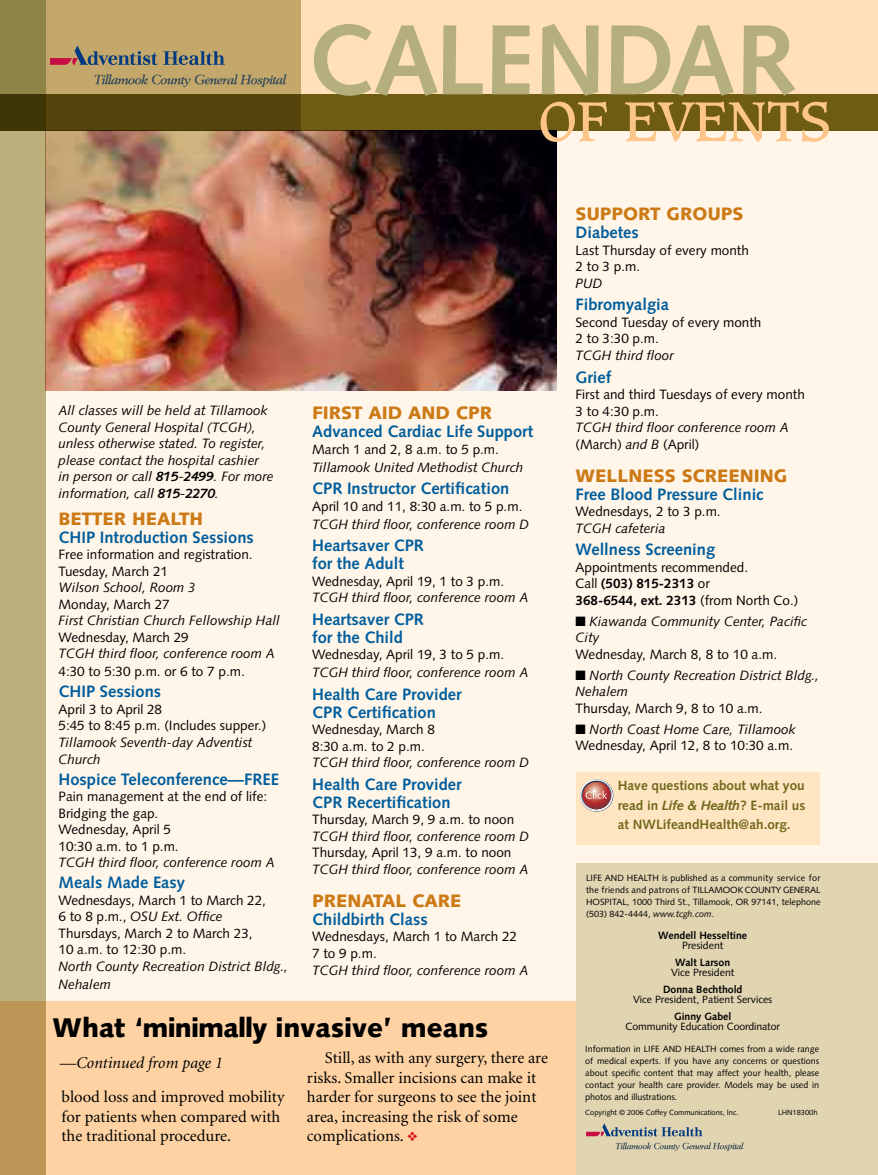
<style>
.page{position:relative;width:878px;height:1175px;background:#fff}
.page>*{position:absolute;margin:0;border:0;box-sizing:border-box;transform-origin:0 0}
.t1{font:700 99.6px "Syntax";color:#b5af7d}
.t2{font:54px "Caxton";color:#fdc589}
.t3{font:900 27px "Syntax";color:#000}
.t4{font:900 18px "Syntax";color:#cc7a16}
.t5{font:700 16.5px/18px "Syntax";color:#005e9d}
.t6{font:16.5px/19.5px "Minion";color:#000}
.t7{font:italic 16.5px "Minion";color:#000}
.t8{font:13.5px/16.5px "Syntax";color:#000}
.t9{font:italic 13.5px/16.5px "Syntax";color:#000}
.t10{font:700 13.5px/19.5px "Syntax";color:#6f691c;text-align:justify}
.t11{font:10.5px "Syntax";color:#000}
.t12{font:700 10.5px "Syntax";color:#000}
.t13{font:9px/12px "Syntax";color:#000;text-align:justify}
.t14{font:7.5px "Syntax";letter-spacing:-.005em;color:#000}
.s1{font-weight:700}
.s2{font-style:italic}
.s3{font-style:normal}
</style>
<div class="page">
<div style="left:0;top:0;width:878px;height:1174px;background:#fff5e8"></div>
<img style="left:46px;top:131px;width:510px;height:259px">
<div style="left:575px;top:863px;width:303px;height:311px;background:#e0d4b1"></div>
<div style="left:46px;top:0;width:832px;height:131px;background:#ffe0b9"></div>
<div style="left:0;top:94px;width:878px;height:37px;background:#6f5c14"></div>
<svg style="left:46px;top:0;width:254px;height:131px;background:#9d8449"></svg>
<svg style="left:615px;top:1142px;width:128px;height:9px"></svg>
<svg style="left:586px;top:1123px;width:116px;height:13px"></svg>
<svg style="left:0;top:0;width:46px;height:1000px;background:#b3a571"></svg>
<svg style="left:95px;top:74px;width:192px;height:13px;background:#a19066"></svg>
<svg style="left:50px;top:45px;width:175px;height:20px;background:#97876d"></svg>
<svg style="left:0;top:1000px;width:575px;height:174px;background:#f8cd9d"></svg>
<div style="left:575px;top:772px;width:244px;height:72px;background:#ffe5c1"></div>
<svg style="left:580px;top:779px;width:33px;height:32px"></svg>
<svg style="left:407px;top:1131px;width:10px;height:10px"></svg>
<h1 class="t1" style="left:306px;top:3px;width:359px">Calendar</h1>
<h2 class="t2" style="left:538px;top:89px;width:294px">OF EVENTS</h2>
<p class="t9" style="left:59px;top:402px;width:216px">All classes will be held at Tillamook County General Hospital (TCGH), unless otherwise stated. To register, please contact the hospital cashier in person or call <span class="s1">815-2499</span>. For more information, call <span class="s1">815-2270</span>.</p>
<h3 class="t4" style="left:59px;top:508px;width:146px">BETTER HEALTH</h3>
<p class="t5" style="left:59px;top:528px;width:197px">CHIP Introduction Sessions</p>
<p class="t8" style="left:59px;top:546px;width:196px">Free information and registration.<br>Tuesday, March 21</p>
<p class="t9" style="left:59px;top:579px;width:139px">Wilson School, Room 3</p>
<p class="t8" style="left:59px;top:596px;width:113px">Monday, March 27</p>
<p class="t9" style="left:59px;top:612px;width:223px">First Christian Church Fellowship Hall</p>
<p class="t8" style="left:59px;top:629px;width:132px">Wednesday, March 29</p>
<p class="t9" style="left:59px;top:645px;width:218px">TCGH third floor, conference room A</p>
<p class="t8" style="left:59px;top:663px;width:188px">4:30 to 5:30 p.m. or 6 to 7 p.m.</p>
<p class="t5" style="left:59px;top:683px;width:104px">CHIP Sessions</p>
<p class="t8" style="left:59px;top:701px;width:209px">April 3 to April 28<br>5:45 to 8:45 p.m. (Includes supper.)</p>
<p class="t9" style="left:59px;top:734px;width:195px">Tillamook Seventh-day Adventist<br>Church</p>
<p class="t5" style="left:59px;top:770px;width:213px">Hospice Teleconference—FREE</p>
<p class="t8" style="left:59px;top:788px;width:210px">Pain management at the end of life:<br>Bridging the gap.<br>Wednesday, April 5<br>10:30 a.m. to 1 p.m.</p>
<p class="t9" style="left:59px;top:854px;width:218px">TCGH third floor, conference room A</p>
<p class="t5" style="left:59px;top:873px;width:128px">Meals Made Easy</p>
<p class="t8" style="left:59px;top:891px;width:209px">Wednesdays, March 1 to March 22,<br>6 to 8 p.m., <span class="s2">OSU Ext. Office<br></span>Thursdays, March 2 to March 23,<br>10 a.m. to 12:30 p.m.</p>
<p class="t9" style="left:59px;top:956px;width:231px;line-height:18px">North County Recreation District Bldg.,<br>Nehalem</p>
<h3 class="t4" style="left:312px;top:402px;width:22px">FIRST</h3>
<h3 class="t4" style="left:368px;top:402px;width:55px">AID AND</h3>
<h3 class="t4" style="left:456px;top:402px;width:37px">CPR</h3>
<p class="t5" style="left:312px;top:423px;width:222px">Advanced Cardiac Life Support</p>
<p class="t8" style="left:312px;top:441px;width:188px">March 1 and 2, 8 a.m. to 5 p.m.</p>
<p class="t9" style="left:312px;top:459px;width:213px">Tillamook United Methodist Church</p>
<p class="t5" style="left:312px;top:480px;width:199px">CPR Instructor Certification</p>
<p class="t8" style="left:312px;top:498px;width:212px">April 10 and 11, 8:30 a.m. to 5 p.m.</p>
<p class="t9" style="left:312px;top:516px;width:218px">TCGH third floor, conference room D</p>
<p class="t5" style="left:312px;top:537px;width:113px">Heartsaver CPR for the Adult</p>
<p class="t8" style="left:312px;top:573px;width:193px">Wednesday, April 19, 1 to 3 p.m.</p>
<p class="t9" style="left:312px;top:589px;width:218px">TCGH third floor, conference room A</p>
<p class="t5" style="left:312px;top:610px;width:113px">Heartsaver CPR for the Child</p>
<p class="t8" style="left:312px;top:646px;width:193px">Wednesday, April 19, 3 to 5 p.m.</p>
<p class="t9" style="left:312px;top:664px;width:218px">TCGH third floor, conference room A</p>
<p class="t5" style="left:312px;top:685px;width:151px">Health Care Provider<br>CPR Certification</p>
<p class="t8" style="left:312px;top:721px;width:124px">Wednesday, March 8<br>8:30 a.m. to 2 p.m.</p>
<p class="t9" style="left:312px;top:754px;width:218px">TCGH third floor, conference room D</p>
<p class="t5" style="left:312px;top:775px;width:151px">Health Care Provider<br>CPR Recertification</p>
<p class="t8" style="left:312px;top:811px;width:203px">Thursday, March 9, 9 a.m. to noon</p>
<p class="t9" style="left:312px;top:828px;width:218px">TCGH third floor, conference room D</p>
<p class="t8" style="left:312px;top:844px;width:201px">Thursday, April 13, 9 a.m. to noon</p>
<p class="t9" style="left:312px;top:861px;width:218px">TCGH third floor, conference room A</p>
<h3 class="t4" style="left:312px;top:890px;width:25px">PRENATAL</h3>
<h3 class="t4" style="left:412px;top:890px;width:25px">CARE</h3>
<p class="t5" style="left:312px;top:910px;width:117px">Childbirth Class</p>
<p class="t8" style="left:312px;top:928px;width:206px">Wednesdays, March 1 to March 22<br>7 to 9 p.m.</p>
<p class="t9" style="left:312px;top:961px;width:218px">TCGH third floor, conference room A</p>
<h3 class="t3" style="left:53px;top:1011px;width:437px">WHAT ‘MINIMALLY INVASIVE’ MEANS</h3>
<p class="t7" style="left:59px;top:1054px;width:164px">—Continued from page 1</p>
<p class="t6" style="left:307px;top:1048px;width:243px;text-indent:18px">Still, as with any surgery, there are risks. Smaller incisions can make it harder for surgeons to see the joint area, increasing the risk of some complications.</p>
<p class="t6" style="left:61px;top:1087px;width:224px">blood loss and improved mobility for patients when compared with the traditional procedure.</p>
<h3 class="t4" style="left:575px;top:203px;width:38px">SUPPORT</h3>
<h3 class="t4" style="left:666px;top:203px;width:66px">GROUPS</h3>
<p class="t5" style="left:575px;top:224px;width:65px">Diabetes</p>
<p class="t8" style="left:575px;top:242px;width:175px">Last Thursday of every month<br>2 to 3 p.m.</p>
<p class="t9" style="left:575px;top:275px;width:28px">PUD</p>
<p class="t5" style="left:575px;top:296px;width:95px">Fibromyalgia</p>
<p class="t8" style="left:575px;top:314px;width:187px">Second Tuesday of every month<br>2 to 3:30 p.m.</p>
<p class="t9" style="left:575px;top:347px;width:100px">TCGH third floor</p>
<p class="t5" style="left:575px;top:368px;width:37px">Grief</p>
<p class="t8" style="left:575px;top:386px;width:231px">First and third Tuesdays of every month<br>3 to 4:30 p.m.</p>
<p class="t9" style="left:575px;top:419px;width:215px">TCGH third floor conference room A <span class="s3">(March)</span> and B <span class="s3">(April)</span></p>
<h3 class="t4" style="left:575px;top:464px;width:32px">WELLNESS</h3>
<h3 class="t4" style="left:681px;top:464px;width:13px">SCREENING</h3>
<p class="t5" style="left:575px;top:485px;width:189px">Free Blood Pressure Clinic</p>
<p class="t8" style="left:575px;top:503px;width:147px">Wednesdays, 2 to 3 p.m.</p>
<p class="t9" style="left:575px;top:519px;width:91px">TCGH cafeteria</p>
<p class="t5" style="left:575px;top:540px;width:141px">Wellness Screening</p>
<p class="t8" style="left:575px;top:558px;width:224px">Appointments recommended.<br>Call <span class="s1">(503) 815-2313</span> or<br><span class="s1">368-6544, ext. 2313</span> (from North Co.)</p>
<p class="t9" style="left:575px;top:612px;width:233px;text-indent:14px">Kiawanda Community Center, Pacific<br>City</p>
<p class="t8" style="left:575px;top:645px;width:203px">Wednesday, March 8, 8 to 10 a.m.</p>
<p class="t9" style="left:575px;top:666px;width:245px;text-indent:14px">North County Recreation District Bldg.,<br>Nehalem</p>
<p class="t8" style="left:575px;top:699px;width:188px">Thursday, March 9, 8 to 10 a.m.</p>
<p class="t9" style="left:589px;top:720px;width:207px">North Coast Home Care, Tillamook</p>
<p class="t8" style="left:575px;top:737px;width:219px">Wednesday, April 12, 8 to 10:30 a.m.</p>
<p class="t10" style="left:617px;top:776px;width:189px">Have questions about what you read in <span class="s2">Life &amp; Health</span>? E-mail us at NWLifeandHealth@ah.org.</p>
<p class="t13" style="left:586px;top:872px;width:236px">LIFE AND HEALTH is published as a community service for the friends and patrons of TILLAMOOK COUNTY GENERAL HOSPITAL, 1000 Third St., Tillamook, OR 97141, telephone (503) 842-4444, <span class="s2">www.tcgh.com</span>.</p>
<p class="t12" style="left:658px;top:929px;width:90px">Wendell Hesseltine</p>
<p class="t11" style="left:682px;top:939px;width:43px">President</p>
<p class="t12" style="left:675px;top:956px;width:57px">Walt Larson</p>
<p class="t11" style="left:671px;top:966px;width:65px">Vice President</p>
<p class="t12" style="left:663px;top:983px;width:81px">Donna Bechthold</p>
<p class="t11" style="left:633px;top:993px;width:141px">Vice President, Patient Services</p>
<p class="t12" style="left:674px;top:1010px;width:59px">Ginny Gabel</p>
<p class="t11" style="left:625px;top:1020px;width:156px">Community Education Coordinator</p>
<p class="t13" style="left:585px;top:1042px;width:236px">Information in LIFE AND HEALTH comes from a wide range of medical experts. If you have any concerns or questions about specific content that may affect your health, please contact your health care provider. Models may be used in photos and illustrations.</p>
<p class="t14" style="left:585px;top:1107px;width:155px">Copyright © 2006 Coffey Communications, Inc.</p>
<p class="t14" style="left:778px;top:1107px;width:41px">LHN18300h</p>
</div>
